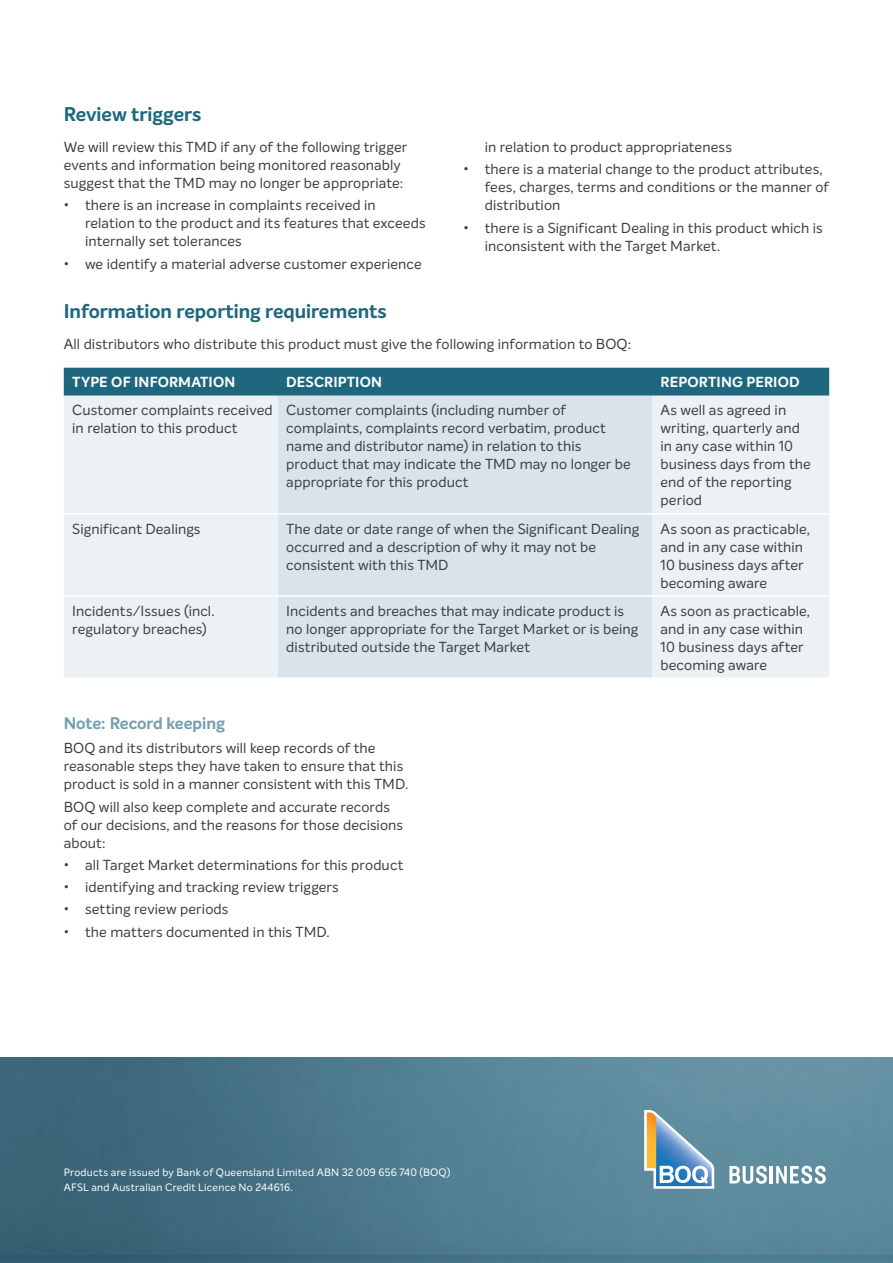
<style>
.page{position:relative;width:893px;height:1263px;background:#fff}
.page>*{position:absolute;margin:0;border:0;box-sizing:border-box;transform-origin:0 0}
.Sub-headings_span{font:700 19.5px "Intelo";color:#1e677f}
.t1{font:700 16.5px "Intelo";letter-spacing:-.005em;color:#739fb0}
.BODY{font:14.25px/18px "Intelo";letter-spacing:.005em;color:#3e3e3f}
.BODY_span{font:14.25px "Intelo";letter-spacing:.01em;color:#3e3e3f}
.TABLE_HEADER{font:700 14.25px "Intelo";letter-spacing:.01em;color:#fff}
.BODY_7PT{font:10.5px/15px "Intelo";letter-spacing:.02em;color:#fff}
</style>
<div class="page">
<img style="left:0;top:1057px;width:893px;height:206px">
<svg style="left:729px;top:1166px;width:38px;height:18px"></svg>
<hr style="left:770px;top:1166px;width:3px;height:17px;background:#fff">
<svg style="left:776px;top:1166px;width:50px;height:18px"></svg>
<svg style="left:644px;top:1110px;width:70px;height:79px;background:#87a7b7"></svg>
<div style="left:64px;top:368px;width:765px;height:28px;background:#1e677f"></div>
<div style="left:64px;top:396px;width:765px;height:281px;background:#ecf1f5"></div>
<div style="left:278px;top:396px;width:374px;height:281px;background:#d9e3ea"></div>
<hr style="left:64px;top:513px;width:214px;height:2px;background:#fff">
<hr style="left:278px;top:513px;width:374px;height:2px;background:#fff">
<hr style="left:652px;top:513px;width:177px;height:2px;background:#fff">
<hr style="left:64px;top:595px;width:214px;height:2px;background:#fff">
<hr style="left:278px;top:595px;width:374px;height:2px;background:#fff">
<hr style="left:652px;top:595px;width:177px;height:2px;background:#fff">
<p class="Sub-headings_span" style="left:64px;top:102px;width:139px">Review triggers</p>
<p class="BODY" style="left:64px;top:138px;width:345px">We will review this TMD if any of the following trigger events and information being monitored reasonably suggest that the TMD may no longer be appropriate:</p>
<p class="BODY" style="left:85px;top:196px;width:342px;text-indent:-21px">• there is an increase in complaints received in relation to the product and its features that exceeds internally set tolerances</p>
<p class="BODY" style="left:64px;top:255px;width:360px">• we identify a material adverse customer experience</p>
<p class="BODY" style="left:485px;top:138px;width:249px">in relation to product appropriateness</p>
<p class="BODY" style="left:485px;top:160px;width:346px;text-indent:-21px">• there is a material change to the product attributes, fees, charges, terms and conditions or the manner of distribution</p>
<p class="BODY" style="left:485px;top:219px;width:339px;text-indent:-21px">• there is a Significant Dealing in this product which is inconsistent with the Target Market.</p>
<p class="Sub-headings_span" style="left:64px;top:299px;width:324px">Information reporting requirements</p>
<p class="BODY_span" style="left:64px;top:335px;width:569px">All distributors who distribute this product must give the following information to BOQ:</p>
<p class="TABLE_HEADER" style="left:72px;top:373px;width:165px">TYPE OF INFORMATION</p>
<p class="TABLE_HEADER" style="left:286px;top:373px;width:97px">DESCRIPTION</p>
<p class="TABLE_HEADER" style="left:660px;top:373px;width:141px">REPORTING PERIOD</p>
<p class="BODY" style="left:72px;top:401px;width:202px">Customer complaints received in relation to this product</p>
<p class="BODY" style="left:286px;top:401px;width:346px">Customer complaints (including number of complaints, complaints record verbatim, product name and distributor name) in relation to this product that may indicate the TMD may no longer be appropriate for this product</p>
<p class="BODY" style="left:660px;top:401px;width:152px">As well as agreed in writing, quarterly and in any case within 10 business days from the end of the reporting period</p>
<p class="BODY" style="left:72px;top:519px;width:130px">Significant Dealings</p>
<p class="BODY" style="left:286px;top:519px;width:354px">The date or date range of when the Significant Dealing occurred and a description of why it may not be consistent with this TMD</p>
<p class="BODY" style="left:660px;top:519px;width:151px">As soon as practicable, and in any case within<br>10 business days after becoming aware</p>
<p class="BODY" style="left:72px;top:602px;width:144px">Incidents/Issues (incl. regulatory breaches)</p>
<p class="BODY" style="left:286px;top:602px;width:354px">Incidents and breaches that may indicate product is no longer appropriate for the Target Market or is being distributed outside the Target Market</p>
<p class="BODY" style="left:660px;top:602px;width:151px">As soon as practicable, and in any case within<br>10 business days after becoming aware</p>
<h2 class="t1" style="left:64px;top:713px;width:163px">Note: Record keeping</h2>
<p class="BODY" style="left:64px;top:739px;width:346px">BOQ and its distributors will keep records of the reasonable steps they have taken to ensure that this product is sold in a manner consistent with this TMD.</p>
<p class="BODY" style="left:64px;top:797px;width:341px">BOQ will also keep complete and accurate records of our decisions, and the reasons for those decisions about:</p>
<p class="BODY" style="left:64px;top:856px;width:341px">• all Target Market determinations for this product</p>
<p class="BODY" style="left:64px;top:878px;width:277px">• identifying and tracking review triggers</p>
<p class="BODY" style="left:64px;top:900px;width:166px">• setting review periods</p>
<p class="BODY" style="left:64px;top:922px;width:267px">• the matters documented in this TMD.</p>
<p class="BODY_7PT" style="left:64px;top:1164px;width:388px">Products are issued by Bank of Queensland Limited ABN 32 009 656 740 (BOQ)<br>AFSL and Australian Credit Licence No 244616.</p>
</div>
